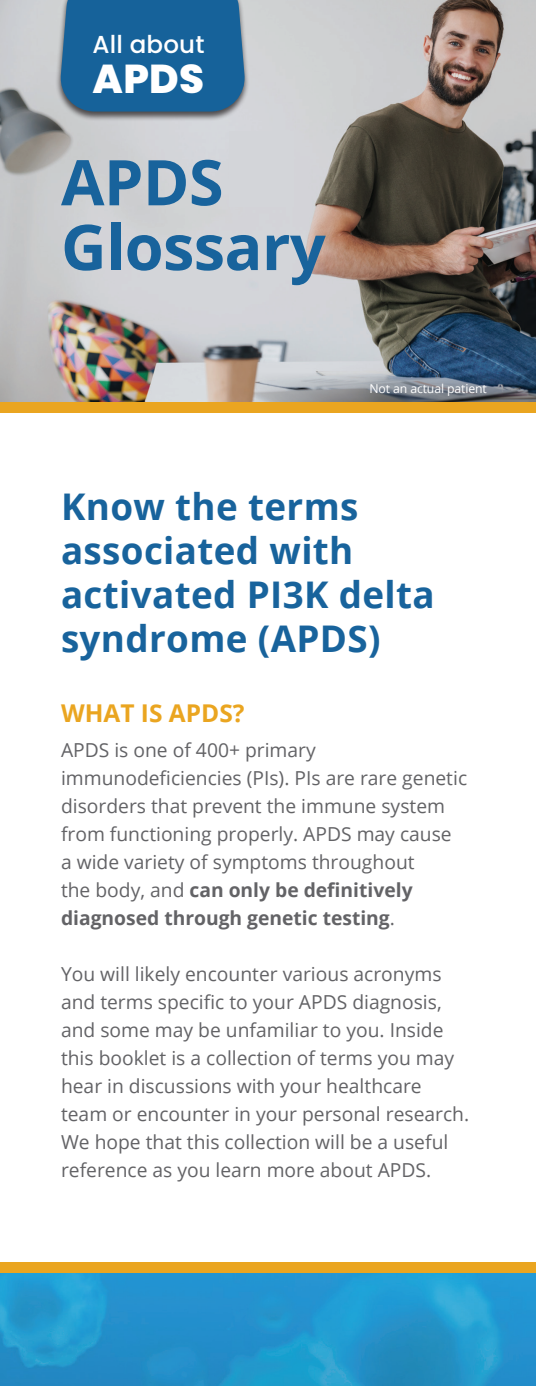
<style>
.page{position:relative;width:536px;height:1386px;background:#fff}
.page>*{position:absolute;margin:0;border:0;box-sizing:border-box;transform-origin:0 0}
.t1{font:700 63px/64.8px "Open Sans";letter-spacing:-.01em;color:#18639c}
.t2{font:800 40.25px "Poppins";color:#fff}
.t3{font:700 36.75px/44.1px "Open Sans";letter-spacing:.01em;color:#18639c}
.t4{font:700 24.5px "Open Sans";color:#eaa520}
.t5{font:500 24.5px "Poppins";letter-spacing:.005em;color:#fff}
.t6{font:19.25px/28px "Open Sans";color:#636366}
.t7{font:12.25px "Open Sans";letter-spacing:-.01em;color:#fff}
.s1{font-weight:700}
</style>
<div class="page">
<div style="left:0;top:1263px;width:536px;height:10px;background:#eaa520"></div>
<img style="left:0;top:1273px;width:536px;height:113px">
<img style="left:0;top:0;width:536px;height:403px">
<div style="left:55px;top:0;width:195px;height:122px;background:#231f20;opacity:.75"></div>
<svg style="left:59px;top:0;width:187px;height:112px"></svg>
<svg style="left:256px;top:372px;width:280px;height:31px"></svg>
<div style="left:0;top:403px;width:536px;height:10px;background:#eaa520"></div>
<p class="t5" style="left:93px;top:30px;width:113px">All about</p>
<h2 class="t2" style="left:93px;top:55px;width:113px">APDS</h2>
<h1 class="t1" style="left:61px;top:148px;width:266px">APDS<br>Glossary</h1>
<p class="t7" style="left:369px;top:380px;width:119px">Not an actual patient</p>
<h3 class="t3" style="left:61px;top:483px;width:375px">Know the terms associated with activated PI3K delta syndrome (APDS)</h3>
<p class="t4" style="left:61px;top:696px;width:185px">WHAT IS APDS?</p>
<p class="t6" style="left:61px;top:736px;width:407px">APDS is one of 400+ primary immunodeficiencies (PIs). PIs are rare genetic disorders that prevent the immune system from functioning properly. APDS may cause a wide variety of symptoms throughout<br>the body, and <span class="s1">can only be definitively diagnosed through genetic testing</span>.</p>
<p class="t6" style="left:61px;top:960px;width:409px">You will likely encounter various acronyms and terms specific to your APDS diagnosis, and some may be unfamiliar to you. Inside this booklet is a collection of terms you may hear in discussions with your healthcare team or encounter in your personal research.<br>We hope that this collection will be a useful reference as you learn more about APDS.</p>
</div>
